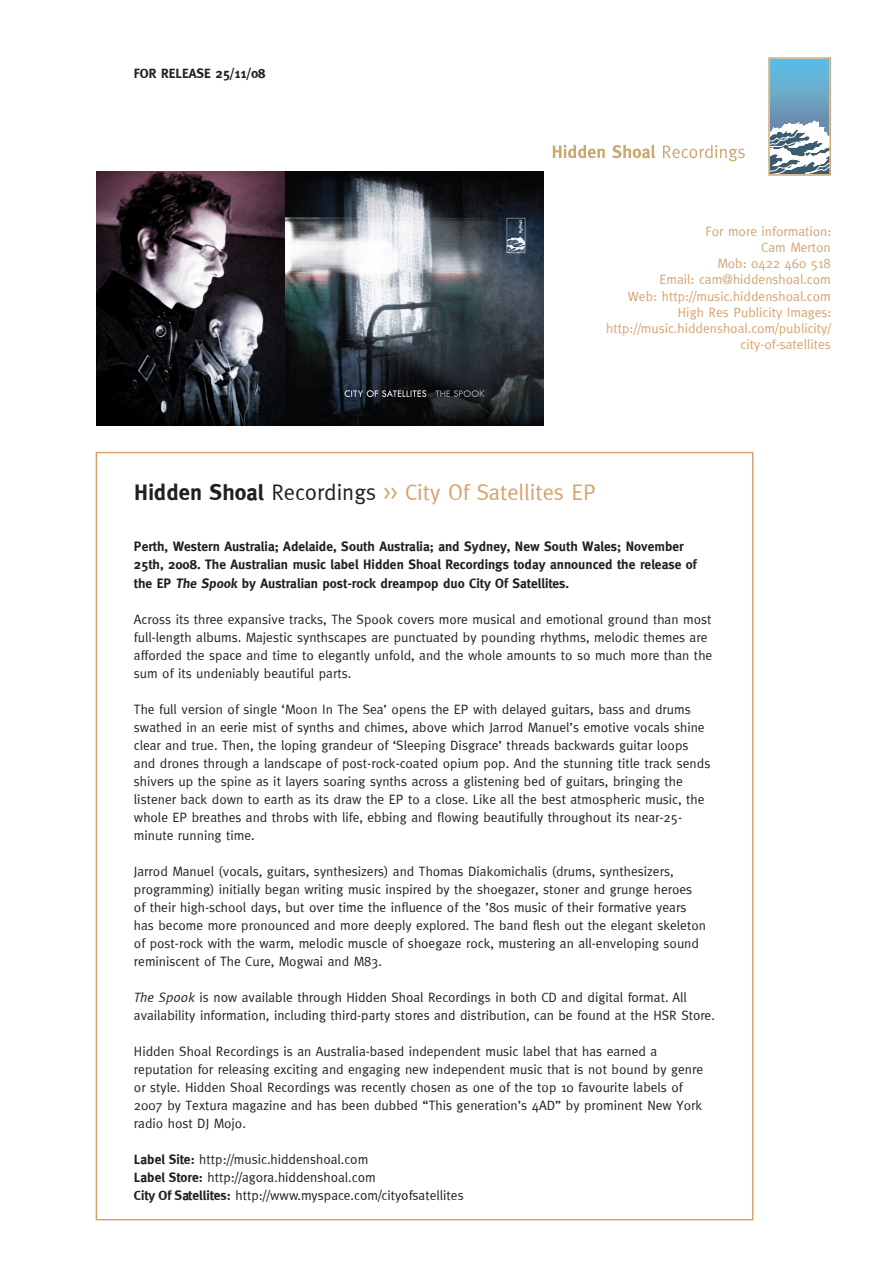
<style>
.page{position:relative;width:893px;height:1263px;background:#fff}
.page>*{position:absolute;margin:0;border:0;box-sizing:border-box;transform-origin:0 0}
.t1{font:22.5px "Meta";color:#d6a36e}
.t2{font:13.5px/18px "Meta Normal";color:#231f20}
.t3{font:13.5px/18px "Meta";color:#231f20}
.t4{font:700 13.5px/18px "Meta";color:#231f20}
.t5{font:13.5px/16.2px "Meta Normal";color:#d6a36e;text-align:right}
.t6{font:700 13.5px "Meta";color:#231f20}
.s1{font-weight:700;color:#231f20}
.s2{color:#231f20}
.s3{font-style:italic}
.s4{font-weight:700}
</style>
<div class="page">
<svg style="left:770px;top:59px;width:59px;height:115px"></svg>
<div style="left:768px;top:57px;width:63px;height:119px;border:1px solid #cda770"></div>
<svg style="left:553px;top:145px;width:52px;height:13px"></svg>
<svg style="left:612px;top:145px;width:43px;height:13px"></svg>
<svg style="left:663px;top:145px;width:82px;height:16px"></svg>
<img style="left:97px;top:172px;width:188px;height:253px">
<img style="left:285px;top:172px;width:259px;height:253px">
<p class="t6" style="left:134px;top:66px;width:133px">FOR RELEASE 25/11/08</p>
<p class="t5" style="left:606px;top:223px;width:227px">For more information:<br>Cam Merton<br>Mob: 0422 460 518<br>Email: cam@hiddenshoal.com<br>Web: http://music.hiddenshoal.com<br>High Res Publicity Images: http://music.hiddenshoal.com/publicity/ city-of-satellites</p>
<h1 class="t1" style="left:134px;top:479px;width:463px"><span class="s1">Hidden Shoal</span> <span class="s2">Recordings</span> &gt;&gt; City Of Satellites EP</h1>
<p class="t4" style="left:134px;top:538px;width:564px">Perth, Western Australia; Adelaide, South Australia; and Sydney, New South Wales; November<br>25th, 2008. The Australian music label Hidden Shoal Recordings today announced the release of the EP The Spook by Australian post-rock dreampop duo City Of Satellites.</p>
<p class="t2" style="left:134px;top:610px;width:580px">Across its three expansive tracks, The Spook covers more musical and emotional ground than most full-length albums. Majestic synthscapes are punctuated by pounding rhythms, melodic themes are afforded the space and time to elegantly unfold, and the whole amounts to so much more than the sum of its undeniably beautiful parts.</p>
<p class="t2" style="left:134px;top:700px;width:578px">The full version of single ‘Moon In The Sea’ opens the EP with delayed guitars, bass and drums swathed in an eerie mist of synths and chimes, above which Jarrod Manuel’s emotive vocals shine clear and true. Then, the loping grandeur of ‘Sleeping Disgrace’ threads backwards guitar loops and drones through a landscape of post-rock-coated opium pop. And the stunning title track sends shivers up the spine as it layers soaring synths across a glistening bed of guitars, bringing the listener back down to earth as its draw the EP to a close. Like all the best atmospheric music, the whole EP breathes and throbs with life, ebbing and flowing beautifully throughout its near-25- minute running time.</p>
<p class="t2" style="left:134px;top:862px;width:574px">Jarrod Manuel (vocals, guitars, synthesizers) and Thomas Diakomichalis (drums, synthesizers, programming) initially began writing music inspired by the shoegazer, stoner and grunge heroes of their high-school days, but over time the influence of the ’80s music of their formative years has become more pronounced and more deeply explored. The band flesh out the elegant skeleton of post-rock with the warm, melodic muscle of shoegaze rock, mustering an all-enveloping sound reminiscent of The Cure, Mogwai and M83.</p>
<p class="t3" style="left:134px;top:988px;width:582px"><span class="s3">The Spook</span> is now available through Hidden Shoal Recordings in both CD and digital format. All availability information, including third-party stores and distribution, can be found at the HSR Store.</p>
<p class="t2" style="left:134px;top:1042px;width:571px">Hidden Shoal Recordings is an Australia-based independent music label that has earned a reputation for releasing exciting and engaging new independent music that is not bound by genre or style. Hidden Shoal Recordings was recently chosen as one of the top 10 favourite labels of 2007 by Textura magazine and has been dubbed “This generation’s 4AD” by prominent New York radio host DJ Mojo.</p>
<p class="t3" style="left:134px;top:1150px;width:331px"><span class="s4">Label Site:</span> http://music.hiddenshoal.com<br><span class="s4">Label Store:</span> http://agora.hiddenshoal.com<br><span class="s4">City Of Satellites:</span> http://www.myspace.com/cityofsatellites</p>
</div>
